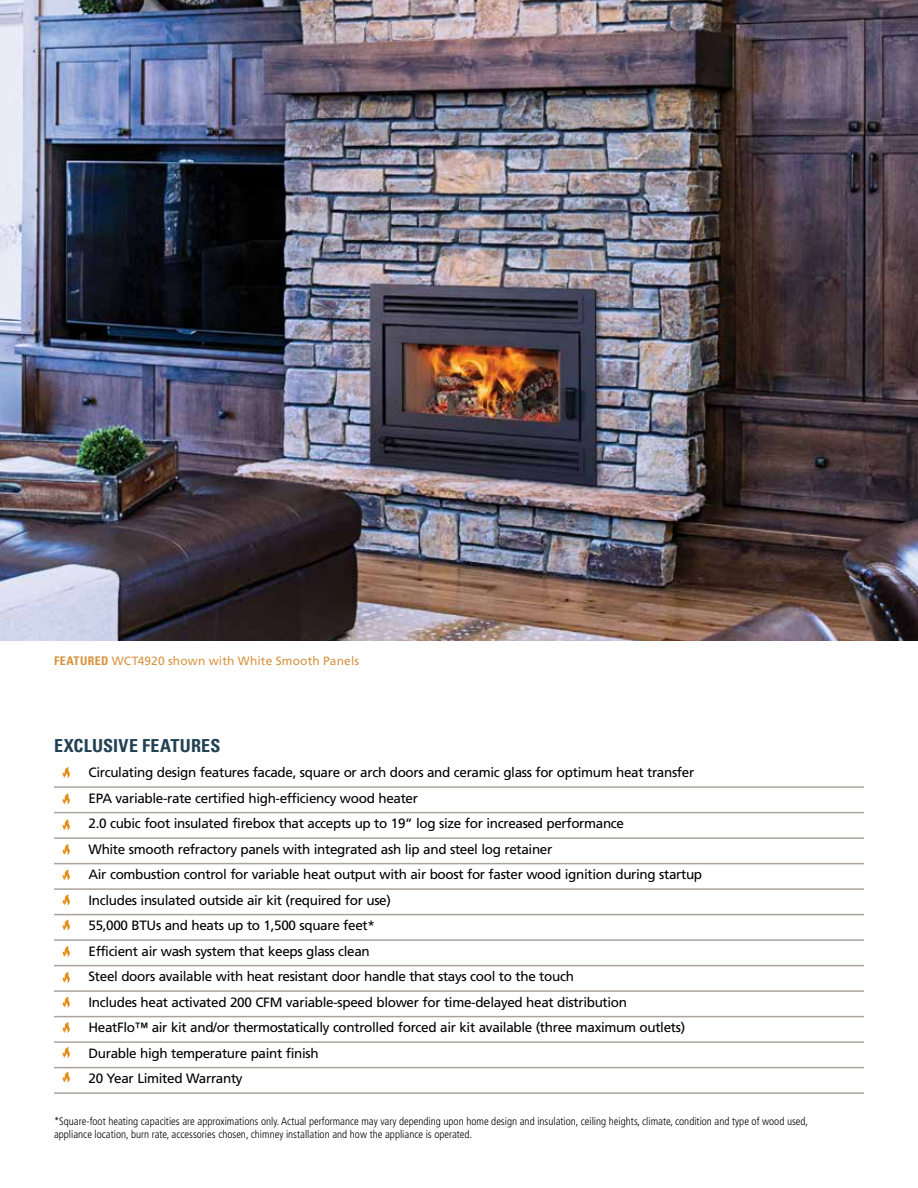
<style>
.page{position:relative;width:918px;height:1188px;background:#fff}
.page>*{position:absolute;margin:0;border:0;box-sizing:border-box;transform-origin:0 0}
.t1{font:18px "Univers Com 67 Bold Cond";letter-spacing:.015em;color:#224153}
.t2{font:13.5px/25.5px "Frutiger LT Std";letter-spacing:-.025em;color:#000}
.t3{font:12px "Frutiger LT Std";letter-spacing:.015em;color:#d89341}
.t4{font:300 condensed 10.95px/13px "Frutiger LT Std";color:#000}
.s1{font-family:"Univers Com 67 Bold Cond"}
</style>
<div class="page">
<img style="left:0;top:0;width:918px;height:641px">
<hr style="left:54px;top:786px;width:810px;height:2px;background:#aca39b">
<hr style="left:54px;top:812px;width:810px;height:1px;background:#aca39b">
<hr style="left:54px;top:837px;width:810px;height:2px;background:#aca39b">
<hr style="left:54px;top:863px;width:810px;height:1px;background:#aca39b">
<hr style="left:54px;top:888px;width:810px;height:2px;background:#aca39b">
<hr style="left:54px;top:914px;width:810px;height:1px;background:#aca39b">
<hr style="left:54px;top:939px;width:810px;height:2px;background:#aca39b">
<hr style="left:54px;top:965px;width:810px;height:1px;background:#aca39b">
<hr style="left:54px;top:990px;width:810px;height:2px;background:#aca39b">
<hr style="left:54px;top:1016px;width:810px;height:1px;background:#aca39b">
<hr style="left:54px;top:1041px;width:810px;height:2px;background:#aca39b">
<hr style="left:54px;top:1067px;width:810px;height:1px;background:#aca39b">
<hr style="left:54px;top:1092px;width:810px;height:2px;background:#aca39b">
<svg style="left:62px;top:767px;width:8px;height:11px"></svg>
<svg style="left:62px;top:920px;width:8px;height:11px"></svg>
<svg style="left:62px;top:793px;width:8px;height:12px"></svg>
<svg style="left:62px;top:946px;width:8px;height:11px"></svg>
<svg style="left:62px;top:819px;width:8px;height:11px"></svg>
<svg style="left:62px;top:972px;width:8px;height:11px"></svg>
<svg style="left:62px;top:1072px;width:8px;height:11px"></svg>
<svg style="left:62px;top:844px;width:8px;height:11px"></svg>
<svg style="left:62px;top:997px;width:8px;height:11px"></svg>
<svg style="left:62px;top:869px;width:8px;height:12px"></svg>
<svg style="left:62px;top:1022px;width:8px;height:11px"></svg>
<svg style="left:62px;top:894px;width:8px;height:12px"></svg>
<svg style="left:62px;top:1047px;width:8px;height:11px"></svg>
<p class="t3" style="left:54px;top:653px;width:307px"><span class="s1">FEATURED</span> WCT4920 shown with White Smooth Panels</p>
<h1 class="t1" style="left:54px;top:734px;width:168px">EXCLUSIVE FEATURES</h1>
<p class="t2" style="left:89px;top:760px;width:615px">Circulating design features facade, square or arch doors and ceramic glass for optimum heat transfer EPA variable-rate certified high-efficiency wood heater<br>2.0 cubic foot insulated firebox that accepts up to 19” log size for increased performance<br>White smooth refractory panels with integrated ash lip and steel log retainer<br>Air combustion control for variable heat output with air boost for faster wood ignition during startup Includes insulated outside air kit (required for use)<br>55,000 BTUs and heats up to 1,500 square feet*<br>Efficient air wash system that keeps glass clean<br>Steel doors available with heat resistant door handle that stays cool to the touch<br>Includes heat activated 200 CFM variable-speed blower for time-delayed heat distribution<br>HeatFlo™ air kit and/or thermostatically controlled forced air kit available (three maximum outlets)<br>Durable high temperature paint finish<br>20 Year Limited Warranty</p>
<p class="t4" style="left:54px;top:1115px;width:756px">*Square-foot heating capacities are approximations only. Actual performance may vary depending upon home design and insulation, ceiling heights, climate, condition and type of wood used, appliance location, burn rate, accessories chosen, chimney installation and how the appliance is operated.</p>
</div>
